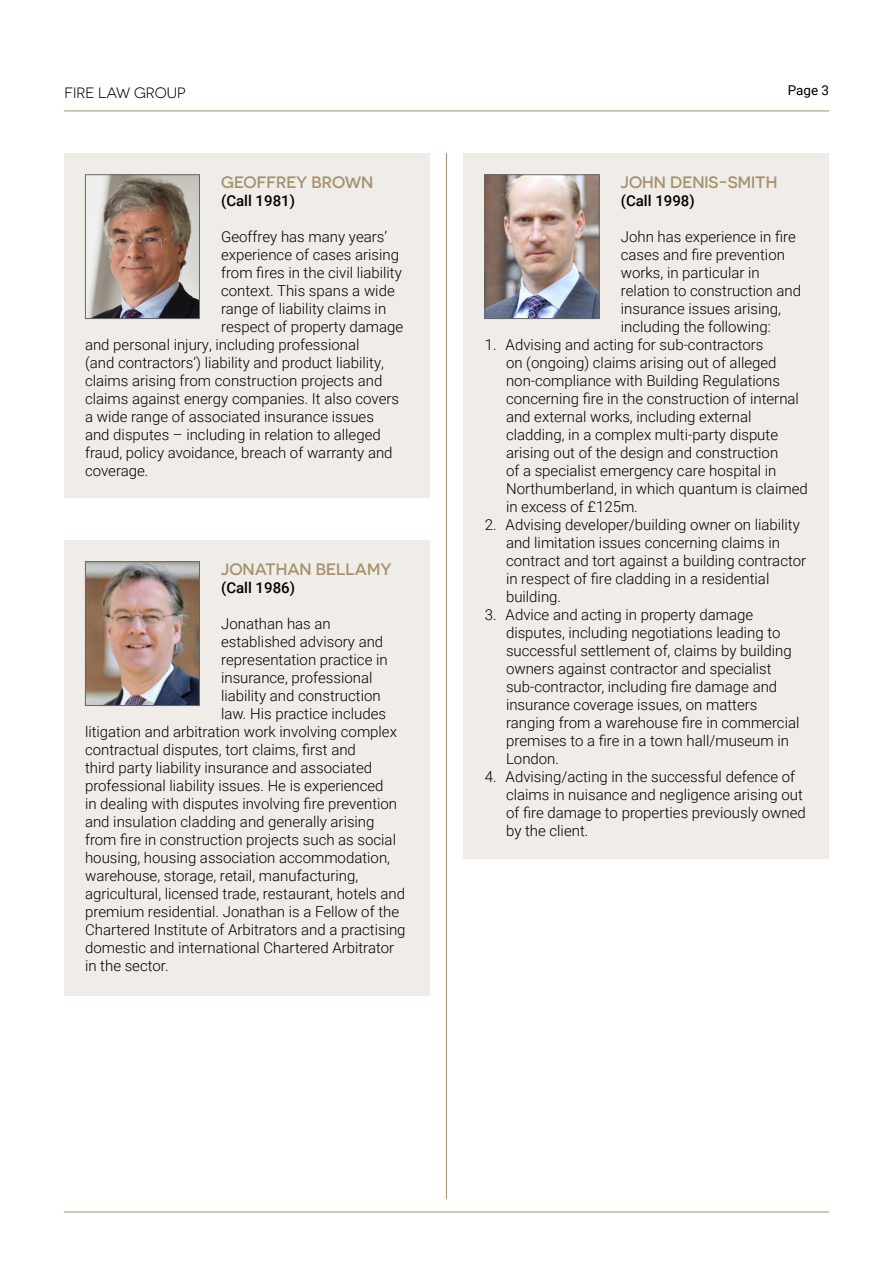
<style>
.page{position:relative;width:893px;height:1263px;background:#fff}
.page>*{position:absolute;margin:0;border:0;box-sizing:border-box;transform-origin:0 0}
.t1{font:500 16.5px "Novecentosanswide";color:#a4916c}
.t2{font:300 15px/18px "Roboto";color:#000}
.t3{font:500 15px "Roboto";color:#000}
.t4{font:15px "Novecentosanswide";color:#000}
.t5{font:13.5px "Roboto";color:#000}
</style>
<div class="page">
<hr style="left:446px;top:153px;width:1px;height:1046px;background:#a4916c">
<hr style="left:64px;top:1211px;width:765px;height:1px;background:#a4916c">
<hr style="left:64px;top:111px;width:765px;height:1px;background:#a4916c">
<div style="left:463px;top:153px;width:366px;height:706px;background:#f0ece7"></div>
<img style="left:487px;top:176px;width:111px;height:141px">
<div style="left:485px;top:174px;width:115px;height:145px;border:1px solid #676668"></div>
<div style="left:64px;top:540px;width:365px;height:455px;background:#f0ece7"></div>
<img style="left:87px;top:563px;width:111px;height:141px">
<div style="left:85px;top:561px;width:115px;height:145px;border:1px solid #676668"></div>
<div style="left:64px;top:153px;width:365px;height:344px;background:#f0ece7"></div>
<img style="left:87px;top:176px;width:111px;height:141px">
<div style="left:85px;top:174px;width:115px;height:145px;border:1px solid #676668"></div>
<p class="t4" style="left:64px;top:84px;width:123px">FIRE LAW GROUP</p>
<p class="t5" style="left:788px;top:81px;width:43px">Page 3</p>
<p class="t1" style="left:221px;top:172px;width:154px">GEOFFREY BROWN</p>
<p class="t3" style="left:221px;top:190px;width:75px">(Call 1981)</p>
<p class="t2" style="left:221px;top:227px;width:167px">Geoffrey has many years’</p>
<p class="t2" style="left:221px;top:245px;width:179px">experience of cases arising</p>
<p class="t2" style="left:221px;top:263px;width:182px">from fires in the civil liability</p>
<p class="t2" style="left:221px;top:281px;width:175px">context. This spans a wide</p>
<p class="t2" style="left:221px;top:299px;width:167px">range of liability claims in</p>
<p class="t2" style="left:221px;top:317px;width:184px">respect of property damage</p>
<p class="t2" style="left:85px;top:335px;width:276px">and personal injury, including professional</p>
<p class="t2" style="left:85px;top:353px;width:300px">(and contractors’) liability and product liability,</p>
<p class="t2" style="left:85px;top:371px;width:299px">claims arising from construction projects and</p>
<p class="t2" style="left:85px;top:389px;width:316px">claims against energy companies. It also covers</p>
<p class="t2" style="left:85px;top:407px;width:290px">a wide range of associated insurance issues</p>
<p class="t2" style="left:85px;top:425px;width:297px">and disputes – including in relation to alleged</p>
<p class="t2" style="left:85px;top:443px;width:309px">fraud, policy avoidance, breach of warranty and</p>
<p class="t2" style="left:85px;top:461px;width:65px">coverage.</p>
<p class="t1" style="left:221px;top:559px;width:172px">JONATHAN BELLAMY</p>
<p class="t3" style="left:221px;top:577px;width:75px">(Call 1986)</p>
<p class="t2" style="left:221px;top:614px;width:111px">Jonathan has an</p>
<p class="t2" style="left:221px;top:632px;width:164px">established advisory and</p>
<p class="t2" style="left:221px;top:650px;width:168px">representation practice in</p>
<p class="t2" style="left:221px;top:668px;width:153px">insurance, professional</p>
<p class="t2" style="left:221px;top:686px;width:161px">liability and construction</p>
<p class="t2" style="left:221px;top:704px;width:166px">law. His practice includes</p>
<p class="t2" style="left:85px;top:722px;width:313px">litigation and arbitration work involving complex</p>
<p class="t2" style="left:85px;top:740px;width:272px">contractual disputes, tort claims, first and</p>
<p class="t2" style="left:85px;top:758px;width:289px">third party liability insurance and associated</p>
<p class="t2" style="left:85px;top:776px;width:300px">professional liability issues. He is experienced</p>
<p class="t2" style="left:85px;top:794px;width:314px">in dealing with disputes involving fire prevention</p>
<p class="t2" style="left:85px;top:812px;width:291px">and insulation cladding and generally arising</p>
<p class="t2" style="left:85px;top:830px;width:312px">from fire in construction projects such as social</p>
<p class="t2" style="left:85px;top:848px;width:307px">housing, housing association accommodation,</p>
<p class="t2" style="left:85px;top:866px;width:275px">warehouse, storage, retail, manufacturing,</p>
<p class="t2" style="left:85px;top:884px;width:322px">agricultural, licensed trade, restaurant, hotels and</p>
<p class="t2" style="left:85px;top:902px;width:316px">premium residential. Jonathan is a Fellow of the</p>
<p class="t2" style="left:85px;top:920px;width:322px">Chartered Institute of Arbitrators and a practising</p>
<p class="t2" style="left:85px;top:938px;width:311px">domestic and international Chartered Arbitrator</p>
<p class="t2" style="left:85px;top:956px;width:85px">in the sector.</p>
<p class="t1" style="left:621px;top:172px;width:158px">JOHN DENIS-SMITH</p>
<p class="t3" style="left:621px;top:190px;width:75px">(Call 1998)</p>
<p class="t2" style="left:621px;top:227px;width:182px">John has experience in fire cases and fire prevention works, in particular in relation to construction and insurance issues arising, including the following:</p>
<p class="t2" style="left:506px;top:335px;width:303px;text-indent:-21px">1. Advising and acting for sub-contractors<br>on (ongoing) claims arising out of alleged non-compliance with Building Regulations concerning fire in the construction of internal and external works, including external cladding, in a complex multi-party dispute arising out of the design and construction<br>of a specialist emergency care hospital in Northumberland, in which quantum is claimed in excess of £125m.</p>
<p class="t2" style="left:506px;top:515px;width:302px;text-indent:-21px">2. Advising developer/building owner on liability and limitation issues concerning claims in contract and tort against a building contractor in respect of fire cladding in a residential building.</p>
<p class="t2" style="left:506px;top:605px;width:295px;text-indent:-21px">3. Advice and acting in property damage disputes, including negotiations leading to successful settlement of, claims by building owners against contractor and specialist sub-contractor, including fire damage and insurance coverage issues, on matters ranging from a warehouse fire in commercial premises to a fire in a town hall/museum in London.</p>
<p class="t2" style="left:506px;top:767px;width:301px;text-indent:-21px">4. Advising/acting in the successful defence of claims in nuisance and negligence arising out of fire damage to properties previously owned by the client.</p>
</div>
